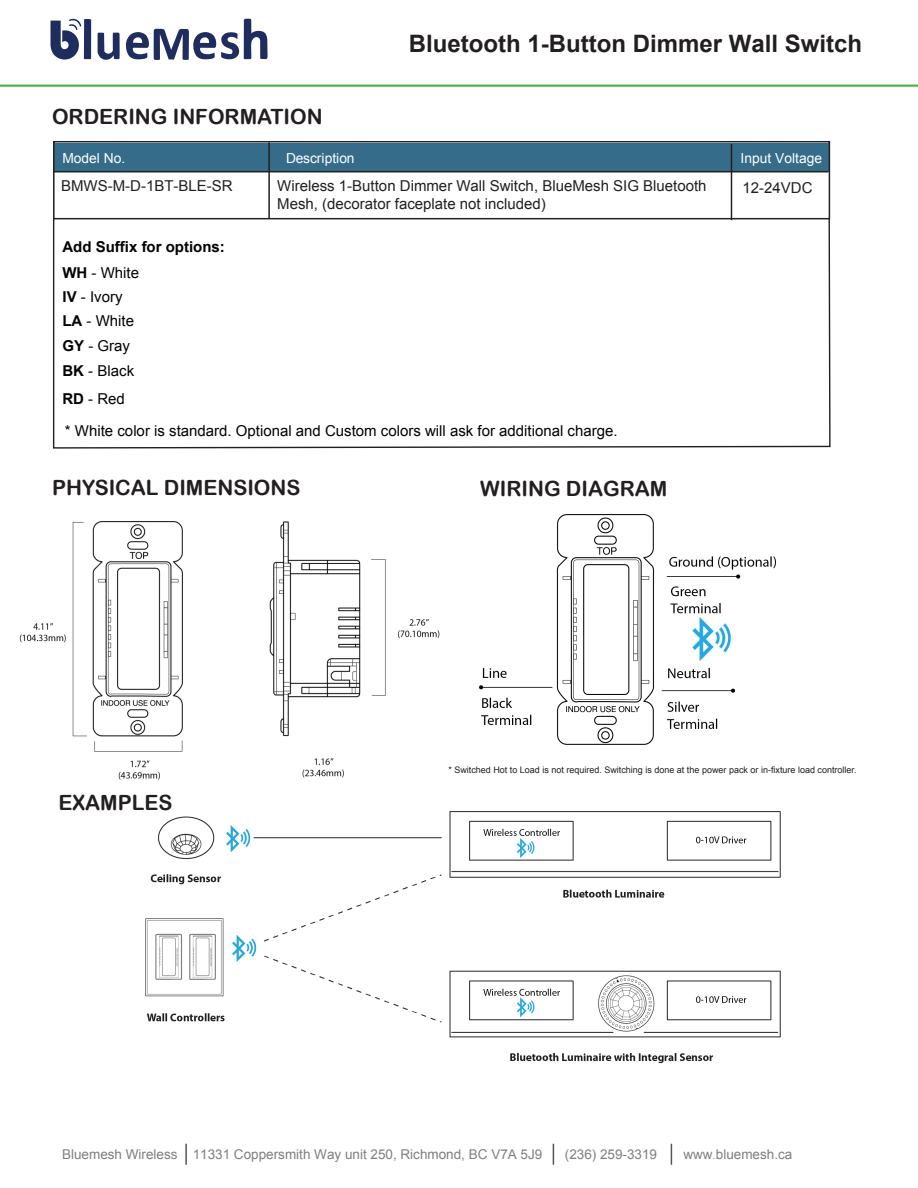
<style>
.page{position:relative;width:918px;height:1188px;background:#fff}
.page>*{position:absolute;margin:0;border:0;box-sizing:border-box;transform-origin:0 0}
.t1{font:57.6px "Bauhaus 93";color:#1e2d5d}
.t2{font:700 24px "Arial";color:#231f20}
.t3{font:21px "Arial Rounded MT Bold";color:#231f20}
.t4{font:15px/24.5px "Arial";color:#030303}
.t5{font:15px/18px "Arial";color:#231f20}
.t6{font:700 15px "Arial";color:#030303}
.t7{font:13.8px "Arial";color:#fff}
.t8{font:13.5px "Arial";color:#7f7e82}
.t9{font:9px "Arial";color:#231f20}
.s1{font-weight:700}
.s2{font-family:"Adobe Song Std";font-weight:300}
</style>
<div class="page">
<div style="left:53px;top:143px;width:775px;height:29px;background:#356c89"></div>
<div style="left:53px;top:141px;width:777px;height:78px;border:2px solid #231f20"></div>
<hr style="left:731px;top:144px;width:1px;height:76px;background:#231f20">
<hr style="left:268px;top:142px;width:2px;height:77px;background:#231f20">
<img style="left:19px;top:521px;width:421px;height:259px">
<img style="left:480px;top:515px;width:296px;height:230px">
<img style="left:692px;top:618px;width:39px;height:43px">
<img style="left:145px;top:812px;width:635px;height:252px">
<svg style="left:53px;top:217px;width:778px;height:232px"></svg>
<hr style="left:53px;top:171px;width:775px;height:1px;background:#231f20">
<hr style="left:185px;top:1144px;width:2px;height:21px;background:#565557">
<svg style="left:553px;top:1144px;width:1px;height:21px"></svg>
<svg style="left:671px;top:1144px;width:1px;height:21px"></svg>
<hr style="left:0;top:85px;width:918px;height:2px;background:#54b44a">
<svg style="left:69px;top:19px;width:22px;height:40px"></svg>
<svg style="left:98px;top:33px;width:22px;height:27px"></svg>
<svg style="left:126px;top:19px;width:142px;height:41px"></svg>
<h1 class="t1" style="left:48px;top:7px;width:34px">b</h1>
<h2 class="t2" style="left:409px;top:28px;width:455px">Bluetooth 1-Button Dimmer Wall Switch</h2>
<h3 class="t3" style="left:52px;top:104px;width:272px">ORDERING INFORMATION</h3>
<p class="t7" style="left:62px;top:149px;width:65px">Model No.</p>
<p class="t7" style="left:286px;top:149px;width:70px">Description</p>
<p class="t5" style="left:277px;top:177px;width:431px">Wireless 1-Button Dimmer Wall Switch, BlueMesh SIG Bluetooth<br>Mesh, (decorator faceplate not included)</p>
<p class="t7" style="left:741px;top:149px;width:83px">Input Voltage</p>
<p class="t5" style="left:61px;top:176px;width:173px">BMWS-M-D-1BT-BLE-SR</p>
<p class="t5" style="left:743px;top:179px;width:72px">12-24VDC</p>
<p class="t6" style="left:62px;top:237px;width:164px">Add Suffix for options:</p>
<p class="t4" style="left:62px;top:260px;width:78px"><span class="s1">WH</span> - White<br><span class="s1">IV</span> - Ivory<br><span class="s1">LA</span> - White<br><span class="s1">GY</span> - Gray<br><span class="s1">BK</span> - Black</p>
<p class="t4" style="left:62px;top:386px;width:64px"><span class="s1">RD</span> - Red</p>
<p class="t4" style="left:65px;top:419px;width:554px">* White color is standard. Optional and Custom colors will ask for additional charge.</p>
<h3 class="t3" style="left:52px;top:475px;width:250px">PHYSICAL DIMENSIONS</h3>
<h3 class="t3" style="left:480px;top:476px;width:189px">WIRING DIAGRAM</h3>
<h3 class="t3" style="left:58px;top:790px;width:115px">EXAMPLES</h3>
<p class="t9" style="left:448px;top:764px;width:410px">* Switched Hot to Load is not required. Switching is done at the power pack or in-fixture load controller.</p>
<p class="t8" style="left:62px;top:1145px;width:482px">Bluemesh Wireless 11331 Coppersmith Way unit 250, Richmond, BC V7A 5J9</p>
<p class="t8" style="left:565px;top:1145px;width:94px">(236) 259-3319</p>
<p class="t8" style="left:683px;top:1145px;width:110px">www<span class="s2">.</span>bluemesh.ca</p>
</div>
